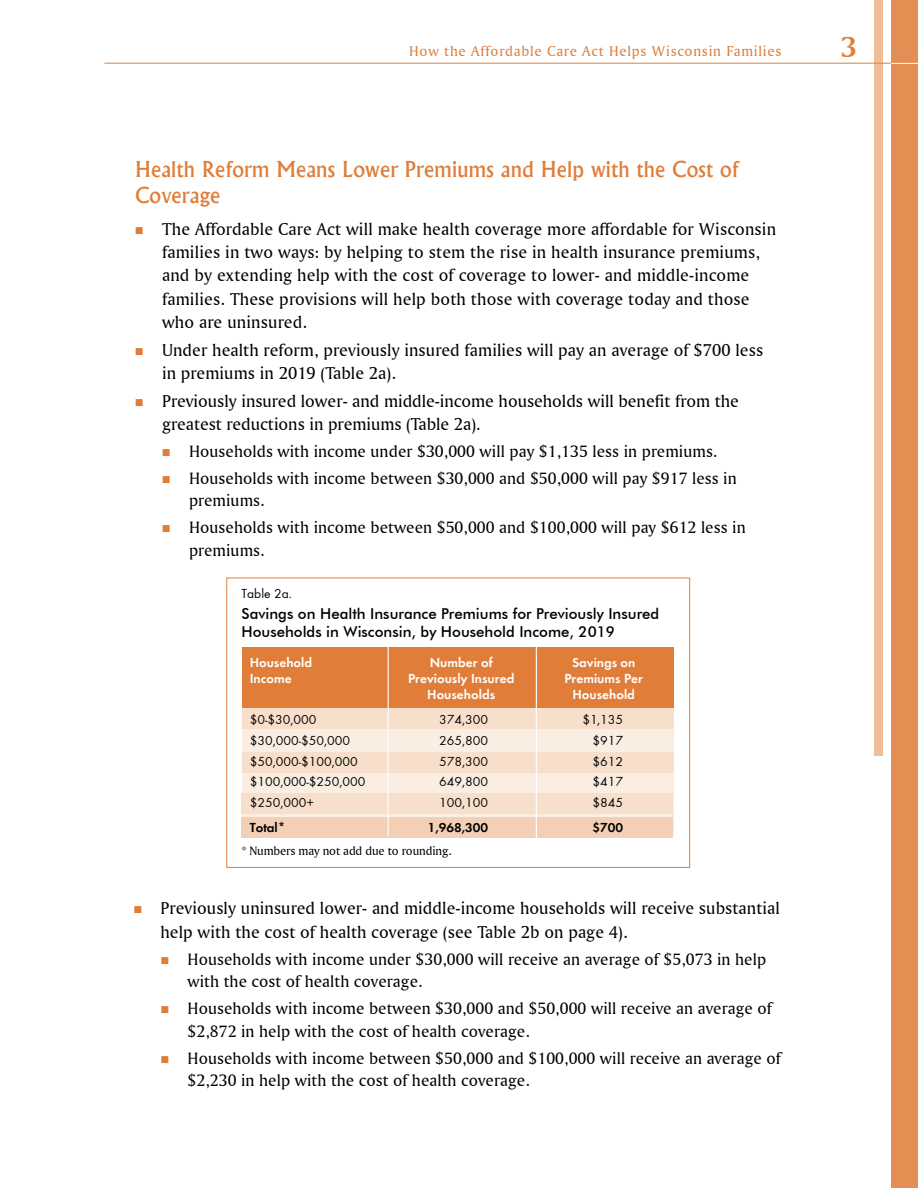
<style>
.page{position:relative;width:918px;height:1188px;background:#fff}
.page>*{position:absolute;margin:0;border:0;box-sizing:border-box;transform-origin:0 0}
.t1{font:30px "Amerigo BT Bold A";color:#df7d39}
.t2{font:500 21px/25.2px "Albertus";letter-spacing:.01em;color:#df7d39}
.t3{font:18px/23.2px "Amerigo BT Roman A";letter-spacing:.005em;color:#000}
.t4{font:17.25px/22.5px "Amerigo BT Roman A";letter-spacing:.005em;color:#000}
.t5{font:500 15px/18px "Futura BT";color:#000}
.t6{font:15px "Amerigo BT Roman A";letter-spacing:.05em;color:#df7d39}
.t7{font:13.5px "Function";color:#000}
.t8{font:700 13.5px "Function";color:#fff}
.t9{font:700 13.5px "Function";color:#000}
.t10{font:12.75px "Amerigo BT Roman A";letter-spacing:-.01em;color:#000}
</style>
<div class="page">
<div style="left:874px;top:0;width:10px;height:756px;background:#efbe99"></div>
<div style="left:891px;top:0;width:27px;height:1188px;background:#e38e52"></div>
<svg style="left:891px;top:63px;width:27px;height:1px"></svg>
<hr style="left:104px;top:63px;width:787px;height:1px;background:#df7d39">
<div style="left:227px;top:578px;width:463px;height:290px;border:1px solid #df7d39"></div>
<div style="left:242px;top:676px;width:432px;height:157px;background:#faede2"></div>
<div style="left:242px;top:647px;width:432px;height:61px;background:#df7d39"></div>
<div style="left:242px;top:817px;width:431px;height:21px;background:#f3d0b5"></div>
<div style="left:242px;top:708px;width:432px;height:21px;background:#f7dfcc"></div>
<div style="left:242px;top:752px;width:432px;height:21px;background:#f7dfcc"></div>
<div style="left:242px;top:793px;width:431px;height:21px;background:#f7dfcc"></div>
<hr style="left:388px;top:641px;width:1px;height:195px;background:#fff">
<hr style="left:536px;top:641px;width:1px;height:202px;background:#fff">
<p class="t6" style="left:409px;top:42px;width:374px">How the Affordable Care Act Helps Wisconsin Families</p>
<h1 class="t1" style="left:841px;top:29px;width:17px">3</h1>
<p class="t2" style="left:135px;top:157px;width:605px">Health Reform Means Lower Premiums and Help with the Cost of<br>Coverage</p>
<p class="t3" style="left:162px;top:217px;width:616px">The Affordable Care Act will make health coverage more affordable for Wisconsin families in two ways: by helping to stem the rise in health insurance premiums, and by extending help with the cost of coverage to lower- and middle-income families. These provisions will help both those with coverage today and those who are uninsured.</p>
<p class="t3" style="left:162px;top:338px;width:603px">Under health reform, previously insured families will pay an average of $700 less in premiums in 2019 (Table 2a).</p>
<p class="t3" style="left:162px;top:389px;width:578px">Previously insured lower- and middle-income households will benefit from the greatest reductions in premiums (Table 2a).</p>
<p class="t4" style="left:189px;top:437px;width:549px;line-height:27px">Households with income under $30,000 will pay $1,135 less in premiums.<br>Households with income between $30,000 and $50,000 will pay $917 less in</p>
<p class="t4" style="left:189px;top:487px;width:558px;line-height:27px">premiums.<br>Households with income between $50,000 and $100,000 will pay $612 less in</p>
<p class="t4" style="left:189px;top:539px;width:77px">premiums.</p>
<p class="t7" style="left:242px;top:586px;width:52px">Table 2a.</p>
<p class="t5" style="left:242px;top:604px;width:419px">Savings on Health Insurance Premiums for Previously Insured<br>Households in Wisconsin, by Household Income, 2019</p>
<p class="t8" style="left:250px;top:654px;width:64px">Household</p>
<p class="t8" style="left:430px;top:654px;width:64px">Number of</p>
<p class="t8" style="left:572px;top:654px;width:65px">Savings on</p>
<p class="t8" style="left:250px;top:670px;width:43px">Income</p>
<p class="t8" style="left:408px;top:670px;width:108px">Previously Insured</p>
<p class="t8" style="left:564px;top:670px;width:80px">Premiums Per</p>
<p class="t8" style="left:427px;top:687px;width:69px">Households</p>
<p class="t8" style="left:573px;top:687px;width:64px">Household</p>
<p class="t7" style="left:250px;top:712px;width:68px">$0-$30,000</p>
<p class="t7" style="left:439px;top:712px;width:50px">374,300</p>
<p class="t7" style="left:583px;top:712px;width:42px">$1,135</p>
<p class="t7" style="left:250px;top:733px;width:102px">$30,000-$50,000</p>
<p class="t7" style="left:439px;top:733px;width:50px">265,800</p>
<p class="t7" style="left:593px;top:733px;width:32px">$917</p>
<p class="t7" style="left:250px;top:754px;width:110px">$50,000-$100,000</p>
<p class="t7" style="left:439px;top:754px;width:50px">578,300</p>
<p class="t7" style="left:593px;top:754px;width:32px">$612</p>
<p class="t7" style="left:250px;top:774px;width:117px">$100,000-$250,000</p>
<p class="t7" style="left:439px;top:774px;width:50px">649,800</p>
<p class="t7" style="left:593px;top:774px;width:32px">$417</p>
<p class="t7" style="left:250px;top:795px;width:66px">$250,000+</p>
<p class="t7" style="left:439px;top:795px;width:50px">100,100</p>
<p class="t7" style="left:593px;top:795px;width:32px">$845</p>
<p class="t9" style="left:250px;top:820px;width:37px">Total*</p>
<p class="t9" style="left:428px;top:820px;width:62px">1,968,300</p>
<p class="t9" style="left:593px;top:820px;width:32px">$700</p>
<p class="t10" style="left:242px;top:843px;width:211px">* Numbers may not add due to rounding.</p>
<p class="t3" style="left:160px;top:896px;width:621px">Previously uninsured lower- and middle-income households will receive substantial help with the cost of health coverage (see Table 2b on page 4).</p>
<p class="t4" style="left:188px;top:947px;width:580px">Households with income under $30,000 will receive an average of $5,073 in help with the cost of health coverage.</p>
<p class="t4" style="left:188px;top:997px;width:586px">Households with income between $30,000 and $50,000 will receive an average of $2,872 in help with the cost of health coverage.</p>
<p class="t4" style="left:188px;top:1046px;width:595px">Households with income between $50,000 and $100,000 will receive an average of $2,230 in help with the cost of health coverage.</p>
</div>
